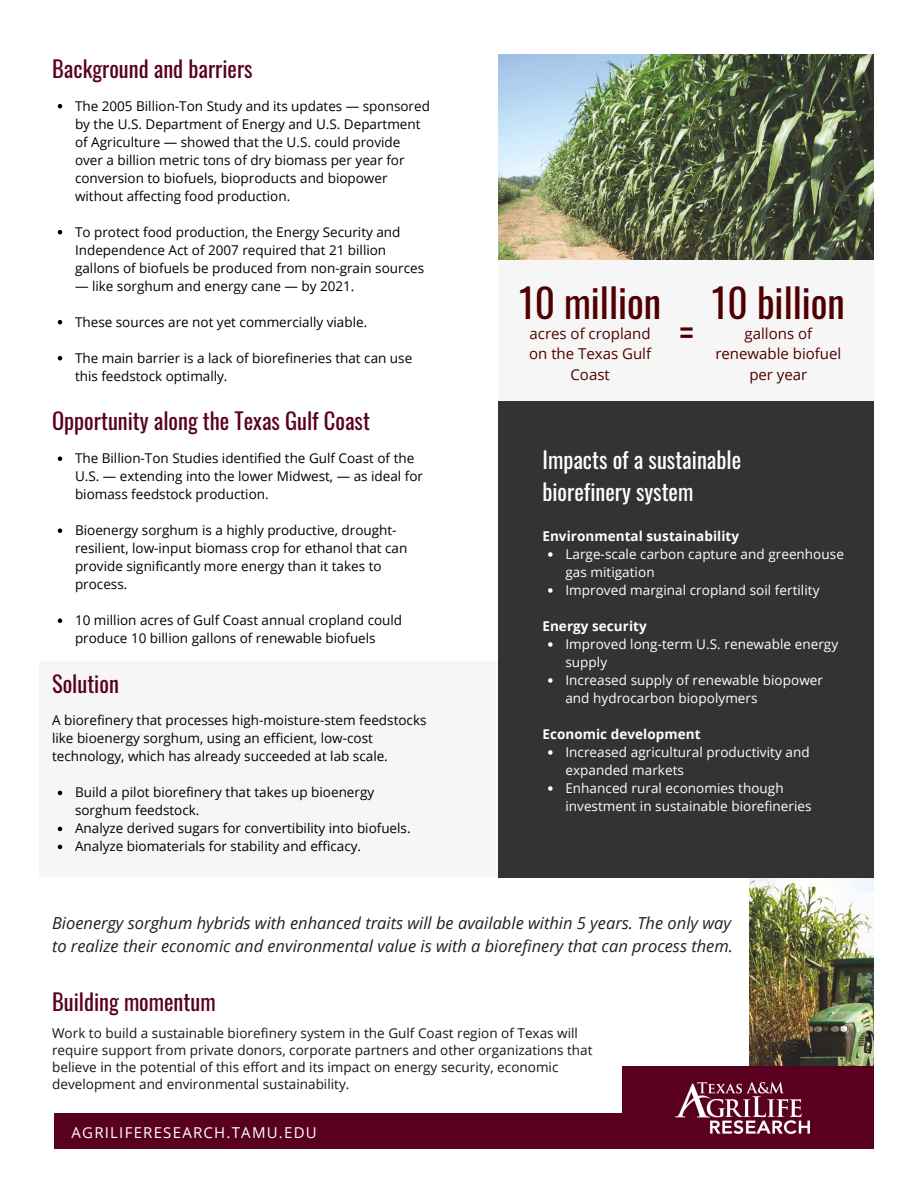
<style>
.page{position:relative;width:918px;height:1188px;background:#fff}
.page>*{position:absolute;margin:0;border:0;box-sizing:border-box;transform-origin:0 0}
.t1{font:39.45px "Oswald";color:#500000}
.t2{font:22.5px "Oswald";color:#590020}
.t3{font:22.5px/31.5px "Oswald";color:#fff}
.t4{font:italic 16.5px/22.5px "Open Sans";color:#202020}
.t5{font:15px/20.2px "Open Sans";color:#500000;text-align:center}
.t6{font:15px "Open Sans";letter-spacing:.08em;color:#fff}
.t7{font:13.5px/18px "Open Sans";color:#000}
.t8{font:13.5px/18px "Open Sans";letter-spacing:.005em;color:#fff}
.t9{font:13.5px/16.8px "Open Sans";color:#171615}
.t10{font:700 13.5px "Open Sans";letter-spacing:.005em;color:#fff}
</style>
<div class="page">
<div style="left:54px;top:1113px;width:810px;height:36px;background:#590020"></div>
<img style="left:750px;top:878px;width:124px;height:188px">
<div style="left:39px;top:661px;width:711px;height:216px;background:#f6f6f6"></div>
<img style="left:498px;top:54px;width:376px;height:206px">
<div style="left:498px;top:401px;width:376px;height:477px;background:#333"></div>
<div style="left:622px;top:1066px;width:252px;height:83px;background:#590020"></div>
<svg style="left:548px;top:552px;width:5px;height:5px"></svg>
<svg style="left:548px;top:588px;width:5px;height:5px"></svg>
<svg style="left:548px;top:642px;width:5px;height:5px"></svg>
<svg style="left:548px;top:678px;width:5px;height:5px"></svg>
<svg style="left:548px;top:750px;width:5px;height:5px"></svg>
<svg style="left:548px;top:786px;width:5px;height:5px"></svg>
<svg style="left:58px;top:104px;width:4px;height:4px"></svg>
<svg style="left:58px;top:230px;width:4px;height:4px"></svg>
<svg style="left:58px;top:320px;width:4px;height:4px"></svg>
<svg style="left:58px;top:356px;width:4px;height:4px"></svg>
<svg style="left:58px;top:456px;width:4px;height:5px"></svg>
<svg style="left:58px;top:528px;width:4px;height:5px"></svg>
<svg style="left:58px;top:618px;width:4px;height:5px"></svg>
<img style="left:675px;top:1082px;width:134px;height:52px">
<svg style="left:58px;top:791px;width:4px;height:4px"></svg>
<svg style="left:58px;top:827px;width:4px;height:4px"></svg>
<svg style="left:58px;top:845px;width:4px;height:4px"></svg>
<div style="left:498px;top:260px;width:376px;height:140px;background:#f6f6f6"></div>
<h2 class="t2" style="left:52px;top:51px;width:202px">Background and barriers</h2>
<p class="t7" style="left:75px;top:96px;width:356px">The 2005 Billion-Ton Study and its updates — sponsored by the U.S. Department of Energy and U.S. Department of Agriculture — showed that the U.S. could provide over a billion metric tons of dry biomass per year for conversion to biofuels, bioproducts and biopower without affecting food production.</p>
<p class="t7" style="left:75px;top:222px;width:351px">To protect food production, the Energy Security and<br>Independence Act of 2007 required that 21 billion gallons of biofuels be produced from non-grain sources</p>
<p class="t7" style="left:75px;top:276px;width:281px">— like sorghum and energy cane — by 2021.</p>
<p class="t7" style="left:75px;top:312px;width:294px">These sources are not yet commercially viable.</p>
<p class="t7" style="left:75px;top:348px;width:339px">The main barrier is a lack of biorefineries that can use this feedstock optimally.</p>
<h2 class="t2" style="left:52px;top:403px;width:319px">Opportunity along the Texas Gulf Coast</h2>
<p class="t7" style="left:75px;top:449px;width:350px">The Billion-Ton Studies identified the Gulf Coast of the<br>U.S. — extending into the lower Midwest, — as ideal for biomass feedstock production.</p>
<p class="t7" style="left:75px;top:521px;width:334px">Bioenergy sorghum is a highly productive, drought&shy;resilient, low-input biomass crop for ethanol that can provide significantly more energy than it takes to process.</p>
<p class="t7" style="left:75px;top:611px;width:329px">10 million acres of Gulf Coast annual cropland could produce 10 billion gallons of renewable biofuels</p>
<h2 class="t2" style="left:52px;top:666px;width:68px">Solution</h2>
<p class="t7" style="left:52px;top:711px;width:376px">A biorefinery that processes high-moisture-stem feedstocks like bioenergy sorghum, using an efficient, low-cost technology, which has already succeeded at lab scale.</p>
<p class="t7" style="left:75px;top:783px;width:337px">Build a pilot biorefinery that takes up bioenergy sorghum feedstock.<br>Analyze derived sugars for convertibility into biofuels.<br>Analyze biomaterials for stability and efficacy.</p>
<h1 class="t1" style="left:519px;top:272px;width:144px">10 million</h1>
<p class="t5" style="left:529px;top:323px;width:123px">acres of cropland on the Texas Gulf<br>Coast</p>
<h1 class="t1" style="left:678px;top:302px;width:18px">=</h1>
<h1 class="t1" style="left:712px;top:272px;width:134px">10 billion</h1>
<p class="t5" style="left:715px;top:323px;width:127px">gallons of renewable biofuel per year</p>
<h2 class="t3" style="left:542px;top:443px;width:200px">Impacts of a sustainable biorefinery system</h2>
<p class="t10" style="left:542px;top:527px;width:198px">Environmental sustainability</p>
<p class="t8" style="left:565px;top:545px;width:280px">Large-scale carbon capture and greenhouse gas mitigation<br>Improved marginal cropland soil fertility</p>
<p class="t10" style="left:542px;top:617px;width:106px">Energy security</p>
<p class="t8" style="left:565px;top:635px;width:274px">Improved long-term U.S. renewable energy supply<br>Increased supply of renewable biopower and hydrocarbon biopolymers</p>
<p class="t10" style="left:542px;top:725px;width:160px">Economic development</p>
<p class="t8" style="left:565px;top:743px;width:248px">Increased agricultural productivity and expanded markets<br>Enhanced rural economies though investment in sustainable biorefineries</p>
<p class="t4" style="left:52px;top:912px;width:682px">Bioenergy sorghum hybrids with enhanced traits will be available within 5 years. The only way to realize their economic and environmental value is with a biorefinery that can process them.</p>
<h2 class="t2" style="left:52px;top:984px;width:165px">Building momentum</h2>
<p class="t9" style="left:52px;top:1024px;width:542px">Work to build a sustainable biorefinery system in the Gulf Coast region of Texas will require support from private donors, corporate partners and other organizations that believe in the potential of this effort and its impact on energy security, economic development and environmental sustainability.</p>
<p class="t6" style="left:72px;top:1122px;width:247px">AGRILIFERESEARCH.TAMU.EDU</p>
</div>
